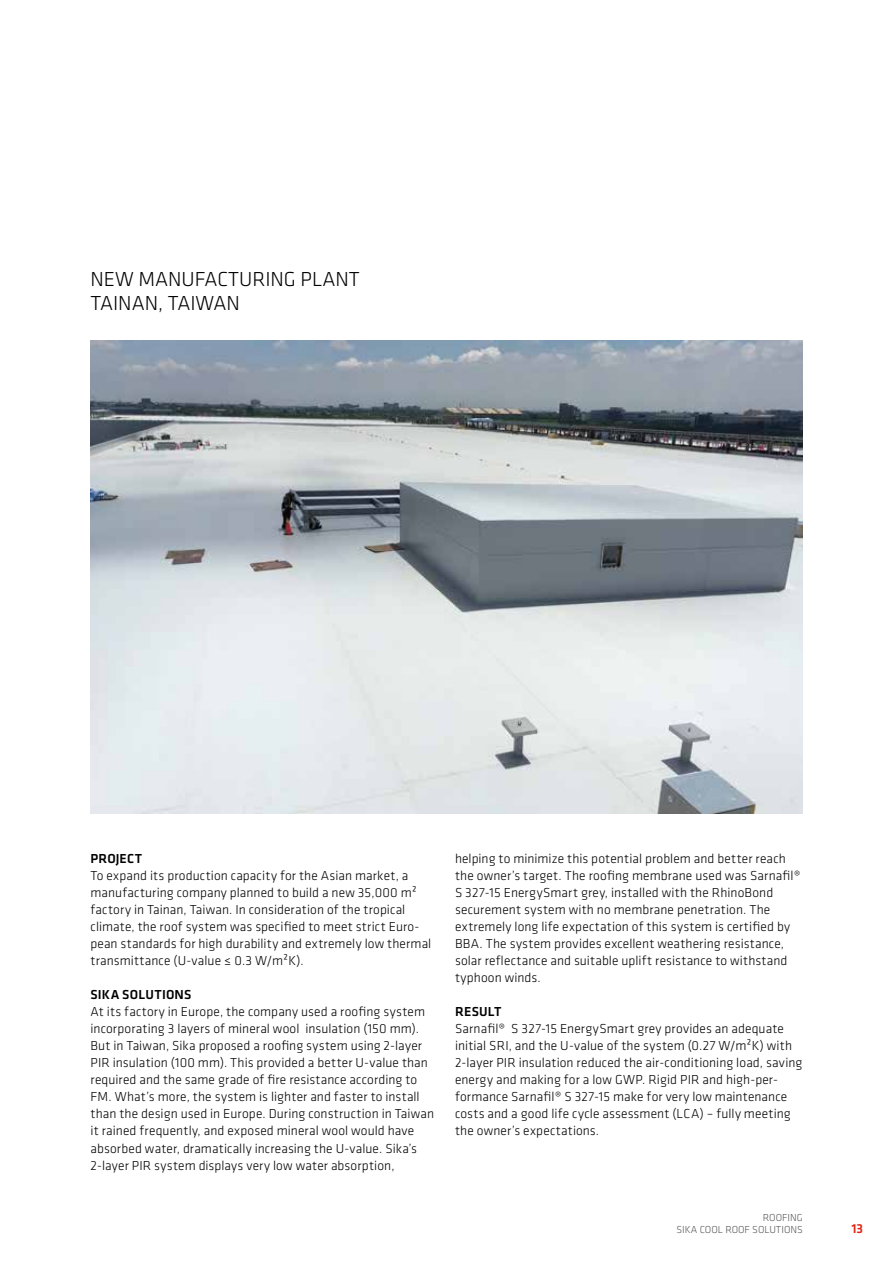
<style>
.page{position:relative;width:893px;height:1263px;background:#fff}
.page>*{position:absolute;margin:0;border:0;box-sizing:border-box;transform-origin:0 0}
.t1{font:300 21px/24px "Klavika";color:#000}
.t2{font:300 13.5px/17px "Klavika";letter-spacing:.01em;color:#000}
.t3{font:500 13.5px "Klavika";letter-spacing:.015em;color:#000}
.t4{font:500 13.5px "Klavika";color:#e42313}
.t5{font:300 10.5px/12.6px "Klavika";color:#575756;text-align:right}
</style>
<div class="page">
<img style="left:91px;top:341px;width:711px;height:472px">
<h1 class="t1" style="left:91px;top:267px;width:271px">NEW MANUFACTURING PLANT<br>TAINAN, TAIWAN</h1>
<p class="t3" style="left:91px;top:850px;width:53px">PROJECT</p>
<p class="t2" style="left:91px;top:867px;width:342px">To expand its production capacity for the Asian market, a manufacturing company planned to build a new 35,000 m² factory in Tainan, Taiwan. In consideration of the tropical climate, the roof system was specified to meet strict Euro&shy;pean standards for high durability and extremely low thermal transmittance (U-value ≤ 0.3 W/m²K).</p>
<p class="t3" style="left:91px;top:986px;width:102px">SIKA SOLUTIONS</p>
<p class="t2" style="left:91px;top:1003px;width:345px">At its factory in Europe, the company used a roofing system incorporating 3 layers of mineral wool insulation (150 mm).<br>But in Taiwan, Sika proposed a roofing system using 2-layer PIR insulation (100 mm). This provided a better U-value than required and the same grade of fire resistance according to FM. What’s more, the system is lighter and faster to install than the design used in Europe. During construction in Taiwan it rained frequently, and exposed mineral wool would have absorbed water, dramatically increasing the U-value. Sika’s 2-layer PIR system displays very low water absorption,</p>
<p class="t2" style="left:455px;top:850px;width:347px">helping to minimize this potential problem and better reach the owner’s target. The roofing membrane used was Sarnafil® S 327-15 EnergySmart grey, installed with the RhinoBond securement system with no membrane penetration. The extremely long life expectation of this system is certified by BBA. The system provides excellent weathering resistance, solar reflectance and suitable uplift resistance to withstand typhoon winds.</p>
<p class="t3" style="left:455px;top:1003px;width:48px">RESULT</p>
<p class="t2" style="left:455px;top:1020px;width:349px">Sarnafil® S 327-15 EnergySmart grey provides an adequate initial SRI, and the U-value of the system (0.27 W/m²K) with 2-layer PIR insulation reduced the air-conditioning load, saving energy and making for a low GWP. Rigid PIR and high-per&shy;formance Sarnafil® S 327-15 make for very low maintenance costs and a good life cycle assessment (LCA) – fully meeting the owner’s expectations.</p>
<p class="t5" style="left:677px;top:1211px;width:128px">ROOFING<br>SIKA COOL ROOF SOLUTIONS</p>
<p class="t4" style="left:851px;top:1219px;width:13px">13</p>
</div>
